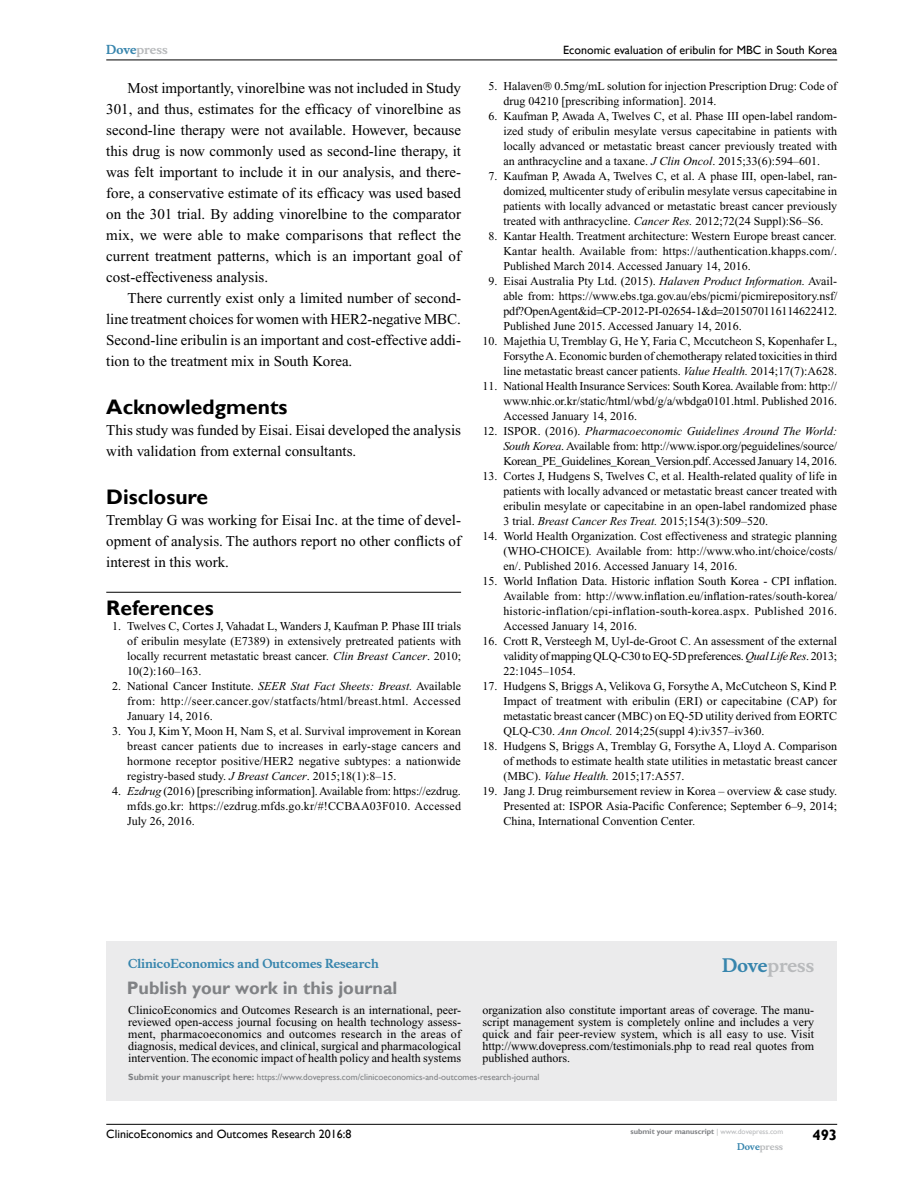
<style>
.page{position:relative;width:918px;height:1188px;background:#fff}
.page>*{position:absolute;margin:0;border:0;box-sizing:border-box;transform-origin:0 0}
.t1{font:700 21px "Gill Sans";color:#000}
.t2{font:700 18px "Gill Sans";color:#808285}
.t3{font:700 18px "Musee";color:#b8babc}
.t4{font:15px/21px "Times New Roman";color:#000;text-align:justify}
.t5{font:700 15px "Gill Sans";color:#000}
.t6{font:12px/15px "Times New Roman";color:#000;text-align:justify}
.t7{font:12px "Gill Sans";color:#000}
.t8{font:700 12px "Musee";color:#3785ad}
.t9{font:700 12px "Musee";color:#b8babc}
.t10{font:9px "Gill Sans";color:#808285}
.t11{font:700 9px "Musee";color:#b8babc}
.t12{font:700 7.5px "Gill Sans";color:#808285}
.s1{color:#3785ad}
.s2{font-style:italic}
.s3{font-weight:700}
.s4{font-weight:400;color:#b8babc}
</style>
<div class="page">
<div style="left:106px;top:941px;width:731px;height:159px;background:#ebebec"></div>
<hr style="left:106px;top:1124px;width:731px;height:1px;background:#000">
<hr style="left:106px;top:60px;width:731px;height:1px;background:#000">
<hr style="left:106px;top:592px;width:355px;height:1px;background:#000">
<p class="t9" style="left:106px;top:43px;width:63px"><span class="s1">Dove</span>press</p>
<p class="t4" style="left:106px;top:77px;width:356px;text-indent:21px">Most importantly, vinorelbine was not included in Study 301, and thus, estimates for the efficacy of vinorelbine as second-line therapy were not available. However, because this drug is now commonly used as second-line therapy, it was felt important to include it in our analysis, and there&shy;fore, a conservative estimate of its efficacy was used based on the 301 trial. By adding vinorelbine to the comparator mix, we were able to make comparisons that reflect the current treatment patterns, which is an important goal of cost-effectiveness analysis.</p>
<p class="t4" style="left:106px;top:287px;width:356px;text-indent:21px">There currently exist only a limited number of second&shy;line treatment choices for women with HER2-negative MBC.<br>Second-line eribulin is an important and cost-effective addi&shy;tion to the treatment mix in South Korea.</p>
<h1 class="t1" style="left:106px;top:394px;width:183px">Acknowledgments</h1>
<p class="t4" style="left:106px;top:419px;width:356px">This study was funded by Eisai. Eisai developed the analysis with validation from external consultants.</p>
<h1 class="t1" style="left:106px;top:484px;width:103px">Disclosure</h1>
<p class="t4" style="left:106px;top:509px;width:356px">Tremblay G was working for Eisai Inc. at the time of devel&shy;opment of analysis. The authors report no other conflicts of interest in this work.</p>
<h1 class="t1" style="left:106px;top:596px;width:109px">References</h1>
<p class="t6" style="left:127px;top:619px;width:335px;text-indent:-15px">1. Twelves C, Cortes J, Vahadat L, Wanders J, Kaufman P. Phase III trials of eribulin mesylate (E7389) in extensively pretreated patients with locally recurrent metastatic breast cancer<span class="s2">. Clin Breast Cancer</span>. 2010; 10(2):160–163.</p>
<p class="t6" style="left:127px;top:679px;width:335px;text-indent:-15px">2. National Cancer Institute. <span class="s2">SEER Stat Fact Sheets: Breast.</span> Available from: http://seer.cancer.gov/statfacts/html/breast.html. Accessed January 14, 2016.</p>
<p class="t6" style="left:127px;top:724px;width:335px;text-indent:-15px">3. You J, Kim Y, Moon H, Nam S, et al. Survival improvement in Korean breast cancer patients due to increases in early-stage cancers and hormone receptor positive/HER2 negative subtypes: a nationwide registry-based study. <span class="s2">J Breast Cancer</span>. 2015;18(1):8–15.</p>
<p class="t6" style="left:127px;top:784px;width:335px;text-indent:-15px">4. <span class="s2">Ezdrug</span> (2016) [prescribing information]. Available from: https://ezdrug. mfds.go.kr: https://ezdrug.mfds.go.kr/#!CCBAA03F010. Accessed July 26, 2016.</p>
<p class="t7" style="left:563px;top:43px;width:276px">Economic evaluation of eribulin for MBC in South Korea</p>
<p class="t6" style="left:503px;top:79px;width:335px;text-indent:-15px">5. Halaven 0.5mg/mL solution for injection Prescription Drug: Code of drug 04210 [prescribing information]. 2014.</p>
<p class="t6" style="left:503px;top:109px;width:335px;text-indent:-15px">6. Kaufman P, Awada A, Twelves C, et al. Phase III open-label random&shy;ized study of eribulin mesylate versus capecitabine in patients with locally advanced or metastatic breast cancer previously treated with an anthracycline and a taxane. <span class="s2">J Clin Oncol</span>. 2015;33(6):594–601.</p>
<p class="t6" style="left:503px;top:169px;width:335px;text-indent:-15px">7. Kaufman P, Awada A, Twelves C, et al. A phase III, open-label, ran&shy;domized, multicenter study of eribulin mesylate versus capecitabine in patients with locally advanced or metastatic breast cancer previously treated with anthracycline. <span class="s2">Cancer Res.</span> 2012;72(24 Suppl):S6–S6.</p>
<p class="t6" style="left:503px;top:229px;width:335px;text-indent:-15px">8. Kantar Health. Treatment architecture: Western Europe breast cancer<span class="s2">.<br></span>Kantar health. Available from: https://authentication.khapps.com/.<br>Published March 2014. Accessed January 14, 2016.</p>
<p class="t6" style="left:503px;top:274px;width:336px;text-indent:-15px">9. Eisai Australia Pty Ltd. (2015). <span class="s2">Halaven Product Information.</span> Avail&shy;able from: https://www.ebs.tga.gov.au/ebs/picmi/picmirepository.nsf/ pdf?OpenAgent&amp;id CP-2012-PI-02654-1&amp;d 2015070116114622412.<br>Published June 2015. Accessed January 14, 2016.</p>
<p class="t6" style="left:503px;top:334px;width:335px;text-indent:-21px">10. Majethia U, Tremblay G, He Y, Faria C, Mccutcheon S, Kopenhafer L, Forsythe A. Economic burden of chemotherapy related toxicities in third line metastatic breast cancer patients. <span class="s2">Value Health.</span> 2014;17(7):A628.</p>
<p class="t6" style="left:503px;top:379px;width:335px;text-indent:-21px">11. National Health Insurance Services: South Korea. Available from: http:// www.nhic.or.kr/static/html/wbd/g/a/wbdga0101.html. Published 2016.<br>Accessed January 14, 2016.</p>
<p class="t6" style="left:503px;top:424px;width:335px;text-indent:-21px">12. ISPOR. (2016). <span class="s2">Pharmacoeconomic Guidelines Around The World:<br>South Korea</span>. Available from: http://www.ispor.org/peguidelines/source/ Korean_PE_Guidelines_Korean_Version.pdf. Accessed January 14, 2016.</p>
<p class="t6" style="left:503px;top:469px;width:335px;text-indent:-21px">13. Cortes J, Hudgens S, Twelves C, et al. Health-related quality of life in patients with locally advanced or metastatic breast cancer treated with eribulin mesylate or capecitabine in an open-label randomized phase 3 trial. <span class="s2">Breast Cancer Res Treat.</span> 2015;154(3):509–520.</p>
<p class="t6" style="left:503px;top:529px;width:335px;text-indent:-21px">14. World Health Organization. Cost effectiveness and strategic planning (WHO-CHOICE)<span class="s2">.</span> Available from: http://www.who.int/choice/costs/ en/. Published 2016. Accessed January 14, 2016.</p>
<p class="t6" style="left:503px;top:574px;width:335px;text-indent:-21px">15. World Inflation Data. Historic inflation South Korea - CPI inflation.<br>Available from: http://www.inflation.eu/inflation-rates/south-korea/ historic-inflation/cpi-inflation-south-korea.aspx. Published 2016.<br>Accessed January 14, 2016.</p>
<p class="t6" style="left:503px;top:634px;width:335px;text-indent:-21px">16. Crott R, Versteegh M, Uyl-de-Groot C. An assessment of the external validity of mapping QLQ-C30 to EQ-5D preferences. <span class="s2">Qual Life Res</span>. 2013; 22:1045–1054.</p>
<p class="t6" style="left:503px;top:679px;width:335px;text-indent:-21px">17. Hudgens S, Briggs A, Velikova G, Forsythe A, McCutcheon S, Kind P.<br>Impact of treatment with eribulin (ERI) or capecitabine (CAP) for metastatic breast cancer (MBC) on EQ-5D utility derived from EORTC QLQ-C30. <span class="s2">Ann Oncol.</span> 2014;25(suppl 4):iv357–iv360.</p>
<p class="t6" style="left:503px;top:739px;width:335px;text-indent:-21px">18. Hudgens S, Briggs A, Tremblay G, Forsythe A, Lloyd A. Comparison of methods to estimate health state utilities in metastatic breast cancer (MBC). <span class="s2">Value Health.</span> 2015;17:A557.</p>
<p class="t6" style="left:503px;top:784px;width:335px;text-indent:-21px">19. Jang J. Drug reimbursement review in Korea – overview &amp; case study.<br>Presented at: ISPOR Asia-Pacific Conference; September 6–9, 2014; China, International Convention Center<span class="s2">.</span></p>
<p class="t8" style="left:128px;top:956px;width:252px">ClinicoEconomics and Outcomes Research</p>
<h2 class="t2" style="left:127px;top:977px;width:272px">Publish your work in this journal</h2>
<h2 class="t3" style="left:722px;top:955px;width:94px"><span class="s1">Dove</span>press</h2>
<p class="t6" style="left:128px;top:1004px;width:334px;line-height:12px">ClinicoEconomics and Outcomes Research is an international, peer&shy;reviewed open-access journal focusing on health technology assess&shy;ment, pharmacoeconomics and outcomes research in the areas of diagnosis, medical devices, and clinical, surgical and pharmacological intervention. The economic impact of health policy and health systems</p>
<p class="t6" style="left:482px;top:1004px;width:333px;line-height:12px">organization also constitute important areas of coverage. The manu&shy;script management system is completely online and includes a very quick and fair peer-review system, which is all easy to use. Visit http://www.dovepress.com/testimonials.php to read real quotes from published authors.</p>
<p class="t10" style="left:128px;top:1072px;width:413px"><span class="s3">Submit your manuscript here:</span> https://www.dovepress.com/clinicoeconomics-and-outcomes-research-journal</p>
<p class="t7" style="left:106px;top:1127px;width:247px">ClinicoEconomics and Outcomes Research 2016:8</p>
<p class="t12" style="left:631px;top:1127px;width:154px">submit your manuscript <span class="s4">| www.dovepress.com</span></p>
<p class="t11" style="left:737px;top:1141px;width:48px"><span class="s1">Dove</span>press</p>
<p class="t5" style="left:812px;top:1126px;width:26px">493</p>
</div>
